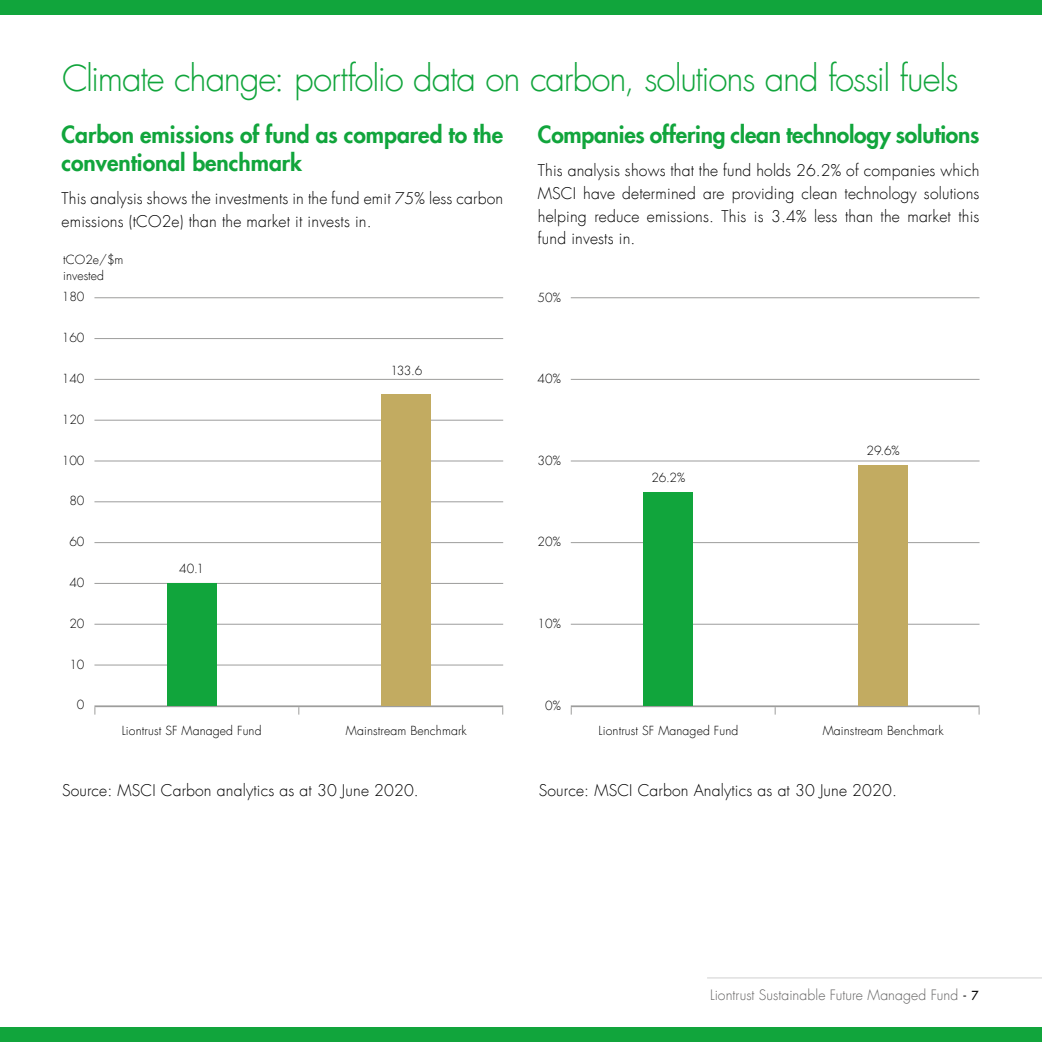
<style>
.page{position:relative;width:1042px;height:1042px;background:#fff}
.page>*{position:absolute;margin:0;border:0;box-sizing:border-box;transform-origin:0 0}
.t1{font:300 35px "Futura LT";letter-spacing:-.03em;color:#11a53c}
.t2{font:800 22.75px/28px "Futura LT";color:#11a53c}
.t3{font:300 15.75px/22.8px "Futura LT";letter-spacing:.01em;color:#000}
.t4{font:300 14px "Futura LT";letter-spacing:.005em;color:#646363}
.t5{font:300 12.25px/15.8px "Futura LT";letter-spacing:.01em;color:#000}
.s1{font-weight:400;font-size:12.25px;color:#000}
</style>
<div class="page">
<hr style="left:94px;top:583px;width:409px;height:1px;background:#9d9d9c">
<hr style="left:94px;top:624px;width:409px;height:1px;background:#9d9d9c">
<hr style="left:94px;top:664px;width:409px;height:1px;background:#9d9d9c">
<hr style="left:571px;top:624px;width:408px;height:1px;background:#9d9d9c">
<hr style="left:94px;top:705px;width:409px;height:2px;background:#9d9d9c">
<hr style="left:571px;top:705px;width:408px;height:2px;background:#9d9d9c">
<hr style="left:94px;top:460px;width:409px;height:1px;background:#9d9d9c">
<hr style="left:571px;top:460px;width:408px;height:1px;background:#9d9d9c">
<hr style="left:94px;top:501px;width:409px;height:1px;background:#9d9d9c">
<hr style="left:94px;top:542px;width:409px;height:1px;background:#9d9d9c">
<hr style="left:571px;top:542px;width:408px;height:1px;background:#9d9d9c">
<hr style="left:94px;top:297px;width:409px;height:1px;background:#9d9d9c">
<hr style="left:94px;top:338px;width:409px;height:1px;background:#9d9d9c">
<hr style="left:571px;top:297px;width:408px;height:1px;background:#9d9d9c">
<hr style="left:94px;top:379px;width:409px;height:1px;background:#9d9d9c">
<hr style="left:94px;top:420px;width:409px;height:1px;background:#9d9d9c">
<hr style="left:571px;top:379px;width:408px;height:1px;background:#9d9d9c">
<div style="left:167px;top:583px;width:49px;height:122px;background:#11a53c"></div>
<div style="left:644px;top:492px;width:49px;height:213px;background:#11a53c"></div>
<div style="left:381px;top:394px;width:50px;height:311px;background:#c2ab61"></div>
<div style="left:858px;top:465px;width:50px;height:240px;background:#c2ab61"></div>
<div style="left:0;top:0;width:1042px;height:15px;background:#11a53c"></div>
<div style="left:0;top:1027px;width:1042px;height:15px;background:#11a53c"></div>
<hr style="left:707px;top:977px;width:335px;height:1px;background:#d0d0d0">
<h1 class="t1" style="left:62px;top:57px;width:898px">Climate change: portfolio data on carbon, solutions and fossil fuels</h1>
<h2 class="t2" style="left:62px;top:121px;width:443px">Carbon emissions of fund as compared to the conventional benchmark</h2>
<p class="t3" style="left:62px;top:187px;width:443px">This analysis shows the investments in the fund emit 75% less carbon emissions (tCO2e) than the market it invests in.</p>
<p class="t5" style="left:63px;top:252px;width:62px">tCO2e/$m invested</p>
<p class="t5" style="left:62px;top:289px;width:24px">180</p>
<p class="t5" style="left:62px;top:330px;width:24px">160</p>
<p class="t5" style="left:62px;top:371px;width:24px">140</p>
<p class="t5" style="left:62px;top:412px;width:24px">120</p>
<p class="t5" style="left:62px;top:453px;width:24px">100</p>
<p class="t5" style="left:69px;top:493px;width:17px">80</p>
<p class="t5" style="left:69px;top:534px;width:17px">60</p>
<p class="t5" style="left:69px;top:575px;width:17px">40</p>
<p class="t5" style="left:69px;top:616px;width:17px">20</p>
<p class="t5" style="left:69px;top:656px;width:17px">10</p>
<p class="t5" style="left:77px;top:697px;width:9px">0</p>
<p class="t5" style="left:179px;top:561px;width:26px">40.1</p>
<p class="t5" style="left:390px;top:363px;width:33px">133.6</p>
<h2 class="t2" style="left:538px;top:121px;width:443px">Companies offering clean technology solutions</h2>
<p class="t3" style="left:538px;top:159px;width:443px;text-align:justify">This analysis shows that the fund holds 26.2% of companies which MSCI have determined are providing clean technology solutions helping reduce emissions. This is 3.4% less than the market this fund invests in.</p>
<p class="t5" style="left:537px;top:289px;width:25px">50%</p>
<p class="t5" style="left:537px;top:371px;width:25px">40%</p>
<p class="t5" style="left:537px;top:453px;width:25px">30%</p>
<p class="t5" style="left:537px;top:534px;width:25px">20%</p>
<p class="t5" style="left:537px;top:616px;width:25px">10%</p>
<p class="t5" style="left:545px;top:698px;width:17px">0%</p>
<p class="t5" style="left:651px;top:470px;width:35px">26.2%</p>
<p class="t5" style="left:866px;top:443px;width:35px">29.6%</p>
<p class="t5" style="left:122px;top:723px;width:141px">Liontrust SF Managed Fund</p>
<p class="t5" style="left:346px;top:723px;width:122px">Mainstream Benchmark</p>
<p class="t5" style="left:598px;top:723px;width:141px">Liontrust SF Managed Fund</p>
<p class="t5" style="left:823px;top:723px;width:122px">Mainstream Benchmark</p>
<p class="t3" style="left:62px;top:780px;width:358px">Source: MSCI Carbon analytics as at 30 June 2020.</p>
<p class="t3" style="left:539px;top:780px;width:360px">Source: MSCI Carbon Analytics as at 30 June 2020.</p>
<p class="t4" style="left:710px;top:986px;width:270px">Liontrust Sustainable Future Managed Fund <span class="s1">- 7</span></p>
</div>
